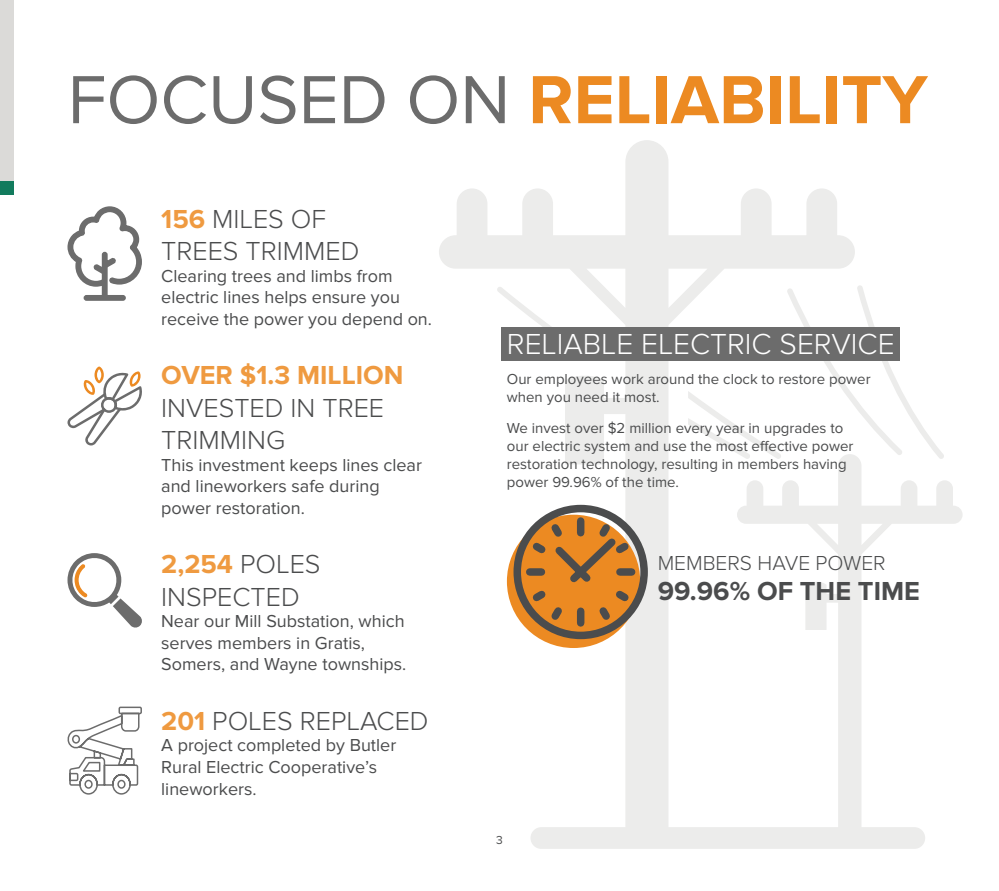
<style>
.page{position:relative;width:999px;height:891px;background:#fff}
.page>*{position:absolute;margin:0;border:0;box-sizing:border-box;transform-origin:0 0}
.t1{font:700 70.5px "Proxima Nova";color:#ec8a22}
.t2{font:300 30px "Proxima Nova";color:#fff}
.t3{font:300 27px/32.4px "Proxima Nova";color:#4b4c4d}
.t4{font:700 27px "Proxima Nova";color:#4b4c4d}
.t5{font:300 21px "Proxima Nova";color:#4b4c4d}
.t6{font:18px/21.6px "Proxima Nova";color:#4b4c4d}
.t7{font:15px/18px "Proxima Nova";color:#4b4c4d}
.t8{font:12px "Proxima Nova";color:#4b4c4d}
.s1{font-weight:400;color:#6c6c6c}
.s2{font-weight:700;color:#ef9a40}
</style>
<div class="page">
<div style="left:0;top:181px;width:14px;height:13px;background:#127b5d"></div>
<div style="left:0;top:0;width:14px;height:181px;background:#dbdad8"></div>
<svg style="left:67px;top:206px;width:75px;height:95px"></svg>
<svg style="left:68px;top:553px;width:74px;height:75px"></svg>
<svg style="left:439px;top:140px;width:524px;height:709px"></svg>
<svg style="left:510px;top:501px;width:142px;height:142px;background:#c79662"></svg>
<div style="left:502px;top:327px;width:398px;height:34px;background:#6c6c6c"></div>
<svg style="left:67px;top:367px;width:75px;height:79px"></svg>
<svg style="left:67px;top:706px;width:75px;height:89px"></svg>
<p class="t1" style="left:68px;top:59px;width:862px"><span class="s1">FOCUSED ON</span> RELIABILITY</p>
<p class="t3" style="left:161px;top:203px;width:200px"><span class="s2">156</span> MILES OF<br>TREES TRIMMED</p>
<p class="t6" style="left:161px;top:265px;width:272px">Clearing trees and limbs from electric lines helps ensure you receive the power you depend on.</p>
<p class="t3" style="left:161px;top:359px;width:244px"><span class="s2">OVER $1.3 MILLION<br></span>INVESTED IN TREE<br>TRIMMING</p>
<p class="t6" style="left:161px;top:454px;width:262px">This investment keeps lines clear and lineworkers safe during power restoration.</p>
<p class="t3" style="left:161px;top:548px;width:161px"><span class="s2">2,254</span> POLES<br>INSPECTED</p>
<p class="t6" style="left:161px;top:611px;width:247px">Near our Mill Substation, which serves members in Gratis,<br>Somers, and Wayne townships.</p>
<p class="t3" style="left:161px;top:705px;width:269px"><span class="s2">201</span> POLES REPLACED</p>
<p class="t6" style="left:161px;top:735px;width:237px">A project completed by Butler<br>Rural Electric Cooperative’s lineworkers.</p>
<p class="t2" style="left:507px;top:327px;width:389px">RELIABLE ELECTRIC SERVICE</p>
<p class="t7" style="left:507px;top:370px;width:365px">Our employees work around the clock to restore power when you need it most.</p>
<p class="t7" style="left:507px;top:419px;width:348px">We invest over $2 million every year in upgrades to our electric system and use the most effective power restoration technology, resulting in members having</p>
<p class="t7" style="left:507px;top:473px;width:174px">power 99.96% of the time.</p>
<p class="t8" style="left:496px;top:833px;width:8px">3</p>
<p class="t5" style="left:658px;top:551px;width:230px">MEMBERS HAVE POWER</p>
<p class="t4" style="left:658px;top:575px;width:264px">99.96% OF THE TIME</p>
</div>
